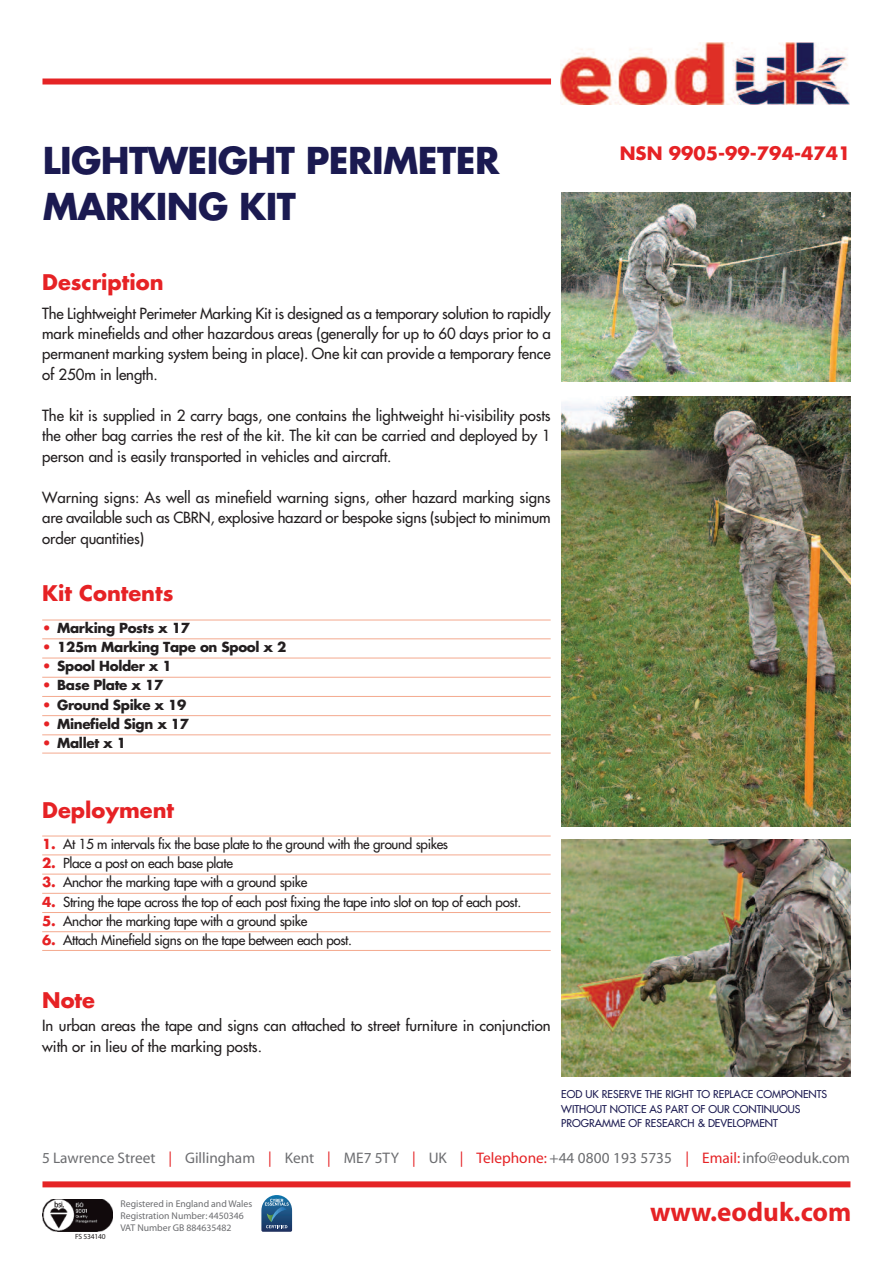
<style>
.page{position:relative;width:893px;height:1263px;background:#fff}
.page>*{position:absolute;margin:0;border:0;box-sizing:border-box;transform-origin:0 0}
.t1{font:700 36px/45.3px "Futura";letter-spacing:-.015em;color:#1b1a51}
.t2{font:700 27px "Myriad";color:#e52225}
.t3{font:700 21px "Futura";color:#e62225}
.t4{font:700 18px "Futura";color:#e62225}
.t5{font:15.3px "Myriad";color:#6c6d70}
.t6{font:15px/20.4px "Futura";letter-spacing:-.005em;color:#231f20;text-align:justify}
.t7{font:13.5px "Futura";letter-spacing:-.025em;color:#231f20}
.t8{font:700 13.5px "Futura";letter-spacing:-.025em;color:#231f20}
.t9{font:10.5px/14.2px "Futura";color:#1b1a51}
.t10{font:9.75px/11.7px "Myriad";color:#6c6d70}
.t11{font:7.5px "Myriad";letter-spacing:-.025em;color:#231f20}
.s1{color:#e62225}
.s2{font-weight:700;color:#e62225}
.s3{color:#e52225}
</style>
<div class="page">
<img style="left:561px;top:42px;width:288px;height:62px">
<div style="left:42px;top:1181px;width:808px;height:6px;background:#e52425"></div>
<div style="left:42px;top:78px;width:509px;height:6px;background:#e52425"></div>
<img style="left:42px;top:1199px;width:70px;height:32px">
<svg style="left:261px;top:1195px;width:31px;height:37px"></svg>
<hr style="left:42px;top:620px;width:509px;height:1px;background:#f4a98e">
<hr style="left:42px;top:638px;width:509px;height:1px;background:#f4a98e">
<hr style="left:42px;top:658px;width:509px;height:1px;background:#f4a98e">
<hr style="left:42px;top:677px;width:509px;height:1px;background:#f4a98e">
<hr style="left:42px;top:696px;width:509px;height:1px;background:#f4a98e">
<hr style="left:42px;top:715px;width:509px;height:1px;background:#f4a98e">
<hr style="left:42px;top:734px;width:509px;height:1px;background:#f4a98e">
<hr style="left:42px;top:753px;width:509px;height:1px;background:#f4a98e">
<hr style="left:42px;top:836px;width:509px;height:1px;background:#f4a98e">
<hr style="left:42px;top:854px;width:509px;height:1px;background:#f4a98e">
<hr style="left:42px;top:874px;width:509px;height:1px;background:#f4a98e">
<hr style="left:42px;top:893px;width:509px;height:1px;background:#f4a98e">
<hr style="left:42px;top:912px;width:509px;height:1px;background:#f4a98e">
<hr style="left:42px;top:931px;width:509px;height:1px;background:#f4a98e">
<hr style="left:42px;top:950px;width:509px;height:1px;background:#f4a98e">
<img style="left:561px;top:193px;width:289px;height:189px">
<img style="left:561px;top:839px;width:289px;height:237px">
<img style="left:561px;top:397px;width:289px;height:429px">
<h1 class="t1" style="left:43px;top:138px;width:458px">LIGHTWEIGHT PERIMETER<br>MARKING KIT</h1>
<p class="t4" style="left:620px;top:141px;width:232px">NSN 9905-99-794-4741</p>
<h3 class="t3" style="left:42px;top:268px;width:123px">Description</h3>
<p class="t6" style="left:42px;top:303px;width:510px">The Lightweight Perimeter Marking Kit is designed as a temporary solution to rapidly mark minefields and other hazardous areas (generally for up to 60 days prior to a permanent marking system being in place). One kit can provide a temporary fence of 250m in length.</p>
<p class="t6" style="left:42px;top:405px;width:510px">The kit is supplied in 2 carry bags, one contains the lightweight hi-visibility posts the other bag carries the rest of the kit. The kit can be carried and deployed by 1 person and is easily transported in vehicles and aircraft.</p>
<p class="t6" style="left:42px;top:487px;width:510px">Warning signs: As well as minefield warning signs, other hazard marking signs are available such as CBRN, explosive hazard or bespoke signs (subject to minimum order quantities)</p>
<h3 class="t3" style="left:42px;top:579px;width:133px">Kit Contents</h3>
<p class="t8" style="left:42px;top:619px;width:149px"><span class="s1">•</span> Marking Posts x 17</p>
<p class="t8" style="left:42px;top:638px;width:246px"><span class="s1">•</span> 125m Marking Tape on Spool x 2</p>
<p class="t8" style="left:42px;top:657px;width:131px"><span class="s1">•</span> Spool Holder x 1</p>
<p class="t8" style="left:42px;top:676px;width:123px"><span class="s1">•</span> Base Plate x 17</p>
<p class="t8" style="left:42px;top:695px;width:146px"><span class="s1">•</span> Ground Spike x 19</p>
<p class="t8" style="left:42px;top:715px;width:148px"><span class="s1">•</span> Minefield Sign x 17</p>
<p class="t8" style="left:42px;top:734px;width:85px"><span class="s1">•</span> Mallet x 1</p>
<h3 class="t3" style="left:42px;top:796px;width:133px">Deployment</h3>
<p class="t7" style="left:42px;top:836px;width:407px"><span class="s2">1.</span> At 15 m intervals fix the base plate to the ground with the ground spikes</p>
<p class="t7" style="left:42px;top:855px;width:192px"><span class="s2">2.</span> Place a post on each base plate</p>
<p class="t7" style="left:42px;top:874px;width:267px"><span class="s2">3.</span> Anchor the marking tape with a ground spike</p>
<p class="t7" style="left:42px;top:893px;width:481px"><span class="s2">4.</span> String the tape across the top of each post fixing the tape into slot on top of each post.</p>
<p class="t7" style="left:42px;top:912px;width:267px"><span class="s2">5.</span> Anchor the marking tape with a ground spike</p>
<p class="t7" style="left:42px;top:932px;width:311px"><span class="s2">6.</span> Attach Minefield signs on the tape between each post.</p>
<h3 class="t3" style="left:42px;top:986px;width:54px">Note</h3>
<p class="t6" style="left:42px;top:1015px;width:510px;line-height:21.1px">In urban areas the tape and signs can attached to street furniture in conjunction with or in lieu of the marking posts.</p>
<p class="t9" style="left:561px;top:1087px;width:267px">EOD UK RESERVE THE RIGHT TO REPLACE COMPONENTS<br>WITHOUT NOTICE AS PART OF OUR CONTINUOUS<br>PROGRAMME OF RESEARCH &amp; DEVELOPMENT</p>
<p class="t5" style="left:42px;top:1152px;width:809px">5 Lawrence Street <span class="s3">|</span> Gillingham <span class="s3">|</span> Kent <span class="s3">|</span> ME7 5TY <span class="s3">|</span> UK <span class="s3">| Telephone:</span> +44 0800 193 5735 <span class="s3">| Email:</span> info@eoduk.com</p>
<h2 class="t2" style="left:650px;top:1201px;width:203px">www.eoduk.com</h2>
<p class="t10" style="left:121px;top:1199px;width:133px">Registered in England and Wales<br>Registration Number: 4450346<br>VAT Number GB 884635482</p>
<p class="t11" style="left:75px;top:1234px;width:32px">FS 534140</p>
</div>
